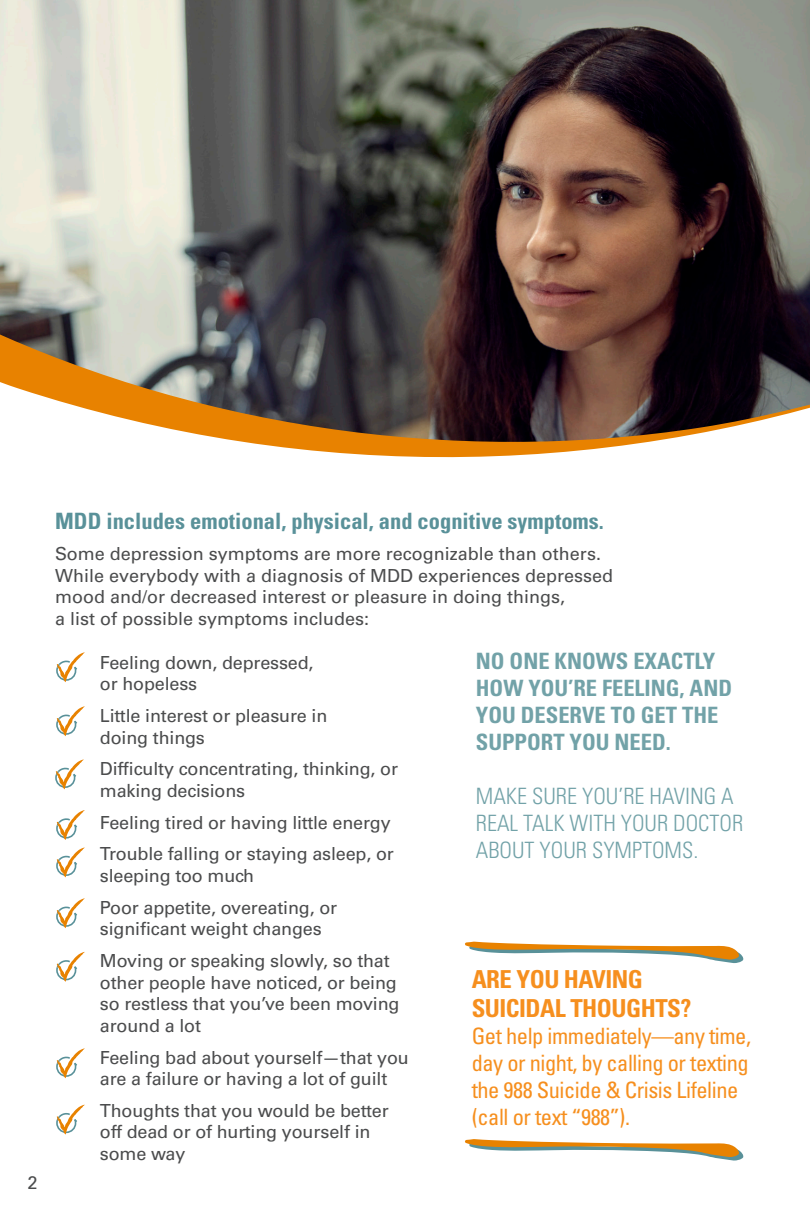
<style>
.page{position:relative;width:810px;height:1215px;background:#fff}
.page>*{position:absolute;margin:0;border:0;box-sizing:border-box;transform-origin:0 0}
.t1{font:700 condensed 24.75px/29.7px "Univers LT Std";letter-spacing:-.02em;color:#f68f1e}
.t2{font:condensed 22.5px/27px "Univers LT Std";letter-spacing:-.02em;color:#f68f1e}
.t3{font:700 condensed 22.5px/27px "Univers LT Std";color:#72a2a8}
.t4{font:300 condensed 22.5px/27px "Univers LT Std";color:#72a2a8}
.t5{font:700 condensed 22.5px "Univers LT Std";color:#599199}
.t6{font:18.22px "Univers LT Std";color:#4b4c4d}
.t7{font:18px/21.6px "Univers LT Std";letter-spacing:-.01em;color:#4b4c4d}
</style>
<div class="page">
<img style="left:0;top:0;width:810px;height:182px">
<svg style="left:56px;top:652px;width:29px;height:30px"></svg>
<svg style="left:56px;top:706px;width:29px;height:30px"></svg>
<svg style="left:55px;top:759px;width:29px;height:30px"></svg>
<svg style="left:56px;top:847px;width:29px;height:30px"></svg>
<svg style="left:56px;top:898px;width:29px;height:30px"></svg>
<svg style="left:56px;top:810px;width:29px;height:30px"></svg>
<svg style="left:56px;top:952px;width:29px;height:30px"></svg>
<svg style="left:56px;top:1048px;width:29px;height:30px"></svg>
<svg style="left:56px;top:1105px;width:29px;height:30px"></svg>
<img style="left:0;top:182px;width:810px;height:276px">
<svg style="left:465px;top:1139px;width:279px;height:22px"></svg>
<svg style="left:465px;top:942px;width:279px;height:21px"></svg>
<p class="t6" style="left:27px;top:1171px;width:12px">2</p>
<p class="t5" style="left:55px;top:507px;width:550px">MDD includes emotional, physical, and cognitive symptoms.</p>
<p class="t7" style="left:55px;top:543px;width:548px">Some depression symptoms are more recognizable than others.</p>
<p class="t7" style="left:55px;top:564px;width:560px">While everybody with a diagnosis of MDD experiences depressed mood and/or decreased interest or pleasure in doing things,</p>
<p class="t7" style="left:55px;top:608px;width:316px">a list of possible symptoms includes:</p>
<p class="t7" style="left:100px;top:652px;width:215px">Feeling down, depressed, or hopeless</p>
<p class="t7" style="left:100px;top:705px;width:229px">Little interest or pleasure in doing things</p>
<p class="t7" style="left:100px;top:758px;width:300px">Difficulty concentrating, thinking, or making decisions</p>
<p class="t7" style="left:100px;top:812px;width:292px">Feeling tired or having little energy</p>
<p class="t7" style="left:100px;top:843px;width:295px">Trouble falling or staying asleep, or sleeping too much</p>
<p class="t7" style="left:100px;top:897px;width:239px">Poor appetite, overeating, or significant weight changes</p>
<p class="t7" style="left:100px;top:950px;width:301px">Moving or speaking slowly, so that other people have noticed, or being so restless that you’ve been moving around a lot</p>
<p class="t7" style="left:100px;top:1046px;width:310px">Feeling bad about yourself—that you are a failure or having a lot of guilt</p>
<p class="t7" style="left:100px;top:1100px;width:290px">Thoughts that you would be better off dead or of hurting yourself in some way</p>
<p class="t3" style="left:476px;top:647px;width:258px">NO ONE KNOWS EXACTLY<br>HOW YOU’RE FEELING, AND<br>YOU DESERVE TO GET THE<br>SUPPORT YOU NEED.</p>
<p class="t4" style="left:476px;top:782px;width:269px">MAKE SURE YOU’RE HAVING A<br>REAL TALK WITH YOUR DOCTOR<br>ABOUT YOUR SYMPTOMS.</p>
<p class="t1" style="left:472px;top:964px;width:221px">ARE YOU HAVING<br>SUICIDAL THOUGHTS?</p>
<p class="t2" style="left:472px;top:1023px;width:281px">Get help immediately—any time, day or night, by calling or texting the 988 Suicide &amp; Crisis Lifeline (call or text “988”).</p>
</div>
